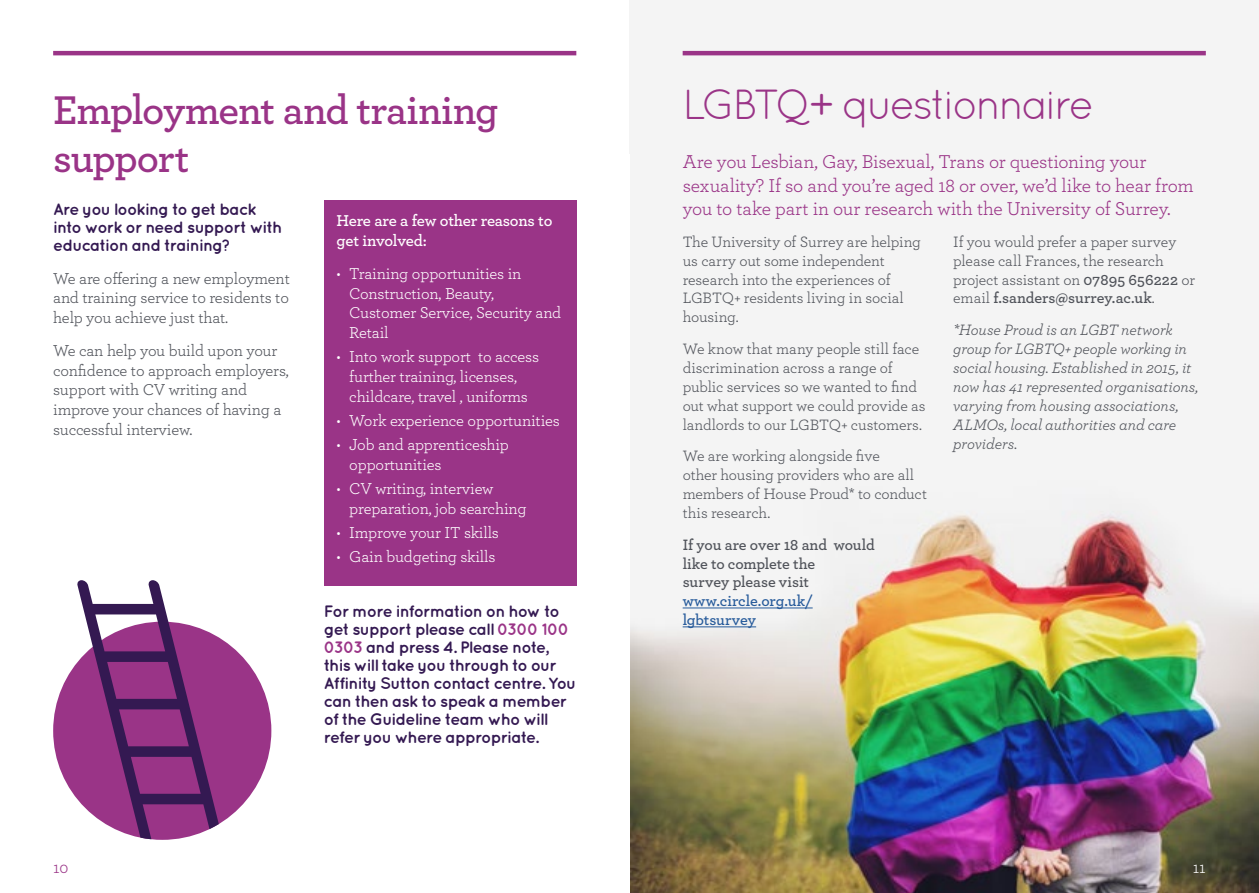
<style>
.page{position:relative;width:1259px;height:893px;background:#fff}
.page>*{position:absolute;margin:0;border:0;box-sizing:border-box;transform-origin:0 0}
.t1{font:600 42px/48px "Archer";letter-spacing:-.025em;color:#9a3487}
.t2{font:42px "Quicksand";letter-spacing:-.07em;color:#9a3487}
.t3{font:19.5px/23.4px "Archer";letter-spacing:-.01em;color:#9a3487}
.t4{font:16.5px/19.8px "Archer";letter-spacing:-.01em;color:#fff}
.t5{font:700 16.5px/18px "Quicksand";letter-spacing:-.05em;color:#341952}
.t6{font:16.5px/19.8px "Archer";letter-spacing:-.01em;color:#50535a;text-align:justify}
.t7{font:600 16.5px/19.8px "Archer";letter-spacing:-.015em;color:#fff}
.t8{font:16.5px "Archer";color:#9a3487}
.t9{font:15.75px/18.9px "Archer";letter-spacing:-.005em;color:#50535a}
.t10{font:italic 15.75px/18.9px "Archer";letter-spacing:-.01em;color:#50535a}
.t11{font:600 15.75px/18.9px "Archer";letter-spacing:-.005em;color:#50535a}
.s1{color:#9a3487}
.s2{color:#275b9b}
.s3{font-weight:600}
</style>
<div class="page">
<div style="left:629px;top:0;width:630px;height:153px;background:#f4f4f4"></div>
<div style="left:324px;top:200px;width:252px;height:386px;background:#9a3487"></div>
<hr style="left:53px;top:51px;width:523px;height:4px;background:#9a3487">
<div style="left:53px;top:622px;width:218px;height:218px;background:#9a3487;border-radius:50%"></div>
<svg style="left:77px;top:580px;width:142px;height:259px"></svg>
<img style="left:630px;top:153px;width:629px;height:740px">
<hr style="left:682px;top:51px;width:523px;height:4px;background:#9a3487">
<hr style="left:682px;top:608px;width:130px;height:1px;background:#275b9b">
<hr style="left:682px;top:626px;width:74px;height:1px;background:#275b9b">
<p class="t1" style="left:53px;top:83px;width:447px">Employment and training support</p>
<p class="t5" style="left:53px;top:200px;width:230px">Are you looking to get back into work or need support with education and training?</p>
<p class="t6" style="left:53px;top:267px;width:238px">We are offering a new employment and training service to residents to help you achieve just that.</p>
<p class="t6" style="left:53px;top:340px;width:237px;text-align:left">We can help you build upon your confidence to approach employers, support with CV writing and improve your chances of having a successful interview.</p>
<p class="t7" style="left:336px;top:210px;width:217px">Here are a few other reasons to get involved:</p>
<p class="t4" style="left:349px;top:263px;width:213px;text-indent:-13px">• Training opportunities in<br>Construction, Beauty,<br>Customer Service, Security and<br>Retail</p>
<p class="t4" style="left:336px;top:346px;width:204px;text-align:center">• Into work support to access further training, licenses, childcare, travel , uniforms</p>
<p class="t4" style="left:336px;top:410px;width:225px">• Work experience opportunities</p>
<p class="t4" style="left:349px;top:434px;width:161px;text-indent:-13px">• Job and apprenticeship opportunities</p>
<p class="t4" style="left:349px;top:478px;width:179px;text-indent:-13px">• CV writing, interview preparation, job searching</p>
<p class="t4" style="left:336px;top:521px;width:164px">• Improve your IT skills</p>
<p class="t4" style="left:336px;top:545px;width:160px">• Gain budgeting skills</p>
<p class="t5" style="left:324px;top:601px;width:254px">For more information on how to get support please call <span class="s1">0300 100<br>0303</span> and press 4. Please note, this will take you through to our<br>Affinity Sutton contact centre. You can then ask to speak a member of the Guideline team who will refer you where appropriate.</p>
<p class="t8" style="left:53px;top:856px;width:17px">10</p>
<p class="t2" style="left:682px;top:81px;width:413px">LGBTQ+ questionnaire</p>
<p class="t3" style="left:682px;top:149px;width:512px">Are you Lesbian, Gay, Bisexual, Trans or questioning your sexuality? If so and you’re aged 18 or over, we’d like to hear from you to take part in our research with the University of Surrey.</p>
<p class="t9" style="left:682px;top:231px;width:240px">The University of Surrey are helping us carry out some independent research into the experiences of<br>LGBTQ+ residents living in social housing.</p>
<p class="t9" style="left:682px;top:339px;width:244px">We know that many people still face discrimination across a range of public services so we wanted to find out what support we could provide as landlords to our LGBTQ+ customers.</p>
<p class="t9" style="left:682px;top:446px;width:246px">We are working alongside five<br>other housing providers who are all members of House Proud* to conduct this research.</p>
<p class="t11" style="left:682px;top:534px;width:194px">If you are over 18 and would like to complete the<br>survey please visit <span class="s2">www.circle.org.uk/ lgbtsurvey</span></p>
<p class="t9" style="left:953px;top:231px;width:243px">If you would prefer a paper survey please call Frances, the research project assistant on <span class="s3">07895 656222</span> or email <span class="s3">f.sanders@surrey.ac.uk</span>.</p>
<p class="t10" style="left:953px;top:320px;width:247px">*House Proud is an LGBT network group for LGBTQ+ people working in social housing. Established in 2015, it now has 41 represented organisations, varying from housing associations,<br>ALMOs, local authorities and care providers.</p>
<p class="t4" style="left:1192px;top:857px;width:14px">11</p>
</div>
